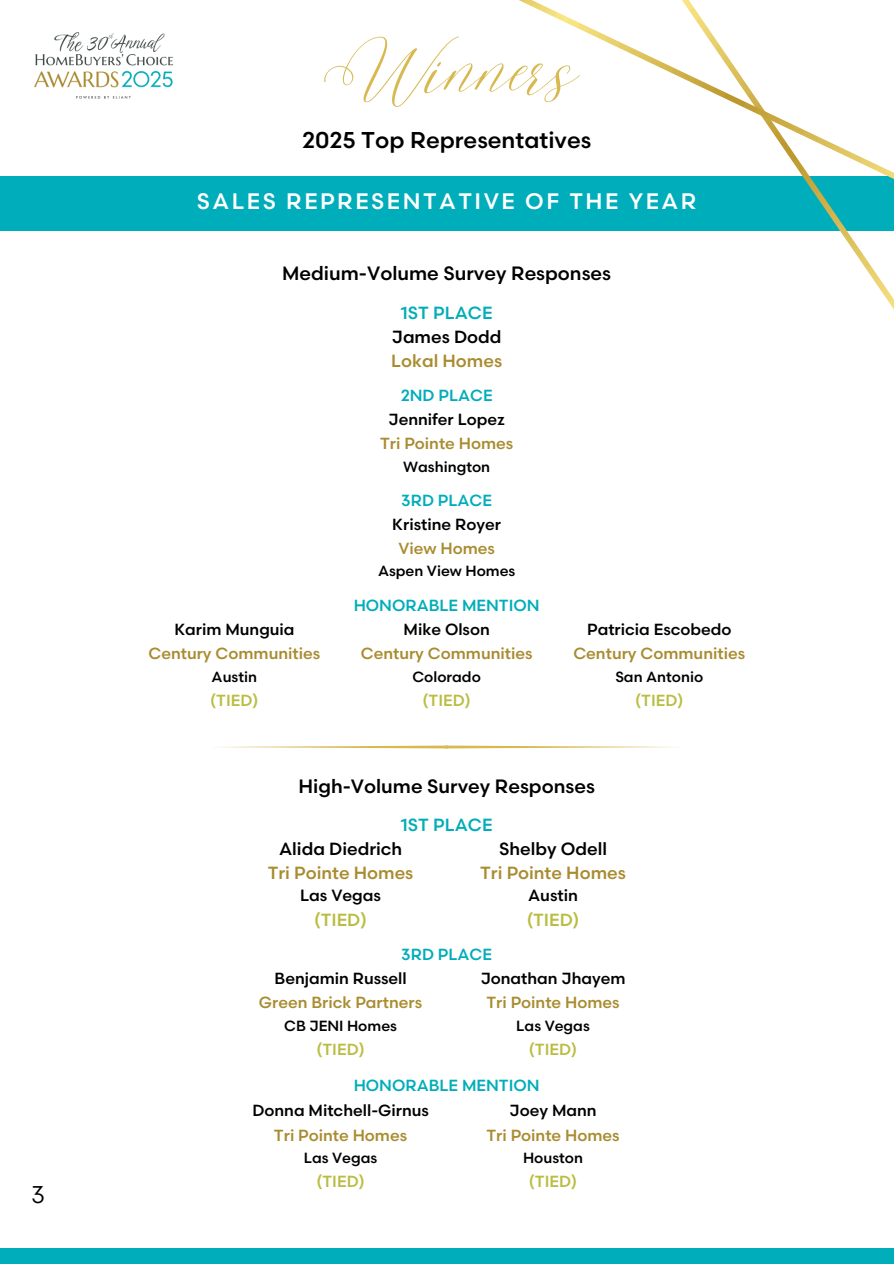
<style>
.page{position:relative;width:894px;height:1264px;background:#fff}
.page>*{position:absolute;margin:0;border:0;box-sizing:border-box;transform-origin:0 0}
.t1{font:54.15px "Malibu Ring";color:#d7b950}
.t2{font:24.15px "Scandia";color:#000}
.t3{font:500 22.8px "Scandia";color:#000}
.t4{font:500 22.35px "Scandia";letter-spacing:.11em;color:#fff}
.t5{font:500 19.35px "Scandia";color:#000}
.t6{font:500 17.55px "Scandia";color:#a98c30}
.t7{font:500 17.55px "Scandia";color:#000}
.t8{font:500 17.55px "Scandia";color:#00adba}
.t9{font:500 17.55px "Scandia";color:#babd42}
.t10{font:500 16.2px "Scandia";color:#000}
.t11{font:500 16.05px "Scandia";color:#a98c30}
.t12{font:500 16.05px "Scandia";color:#000}
.t13{font:500 16.05px "Scandia";color:#00adba}
.t14{font:500 16.05px "Scandia";color:#babd42}
.t15{font:500 14.7px "Scandia";color:#000}
</style>
<div class="page">
<img style="left:34px;top:32px;width:140px;height:67px">
<div style="left:0;top:176px;width:893px;height:54px;background:#00adba"></div>
<img style="left:414px;top:0;width:479px;height:258px">
<svg style="left:215px;top:745px;width:463px;height:3px"></svg>
<div style="left:0;top:1247px;width:893px;height:16px;background:#00adba"></div>
<p class="t2" style="left:31px;top:1180px;width:15px">3</p>
<p class="t1" style="left:320px;top:38px;width:255px">Winners</p>
<p class="t3" style="left:302px;top:127px;width:290px">2025 Top Representatives</p>
<p class="t4" style="left:197px;top:189px;width:501px">SALES REPRESENTATIVE OF THE YEAR</p>
<h1 class="t5" style="left:282px;top:263px;width:330px">Medium-Volume Survey Responses</h1>
<p class="t8" style="left:401px;top:303px;width:93px">1ST PLACE</p>
<p class="t7" style="left:392px;top:327px;width:111px">James Dodd</p>
<p class="t6" style="left:391px;top:351px;width:112px">Lokal Homes</p>
<h6 class="t13" style="left:400px;top:386px;width:93px">2ND PLACE</h6>
<p class="t12" style="left:388px;top:410px;width:118px">Jennifer Lopez</p>
<p class="t11" style="left:380px;top:434px;width:135px">Tri Pointe Homes</p>
<p class="t15" style="left:403px;top:458px;width:88px">Washington</p>
<h6 class="t13" style="left:401px;top:491px;width:92px">3RD PLACE</h6>
<h6 class="t12" style="left:392px;top:515px;width:110px">Kristine Royer</h6>
<h6 class="t11" style="left:398px;top:539px;width:98px">View Homes</h6>
<p class="t15" style="left:378px;top:563px;width:139px">Aspen View Homes</p>
<p class="t13" style="left:353px;top:596px;width:187px">HONORABLE MENTION</p>
<h4 class="t12" style="left:174px;top:620px;width:122px">Karim Munguia</h4>
<h5 class="t12" style="left:403px;top:620px;width:88px">Mike Olson</h5>
<h5 class="t12" style="left:587px;top:620px;width:146px">Patricia Escobedo</h5>
<h5 class="t11" style="left:360px;top:645px;width:173px">Century Communities</h5>
<h5 class="t15" style="left:412px;top:668px;width:70px">Colorado</h5>
<h5 class="t11" style="left:148px;top:645px;width:173px">Century Communities</h5>
<h4 class="t15" style="left:211px;top:668px;width:47px">Austin</h4>
<h4 class="t14" style="left:210px;top:691px;width:50px">(TIED)</h4>
<h6 class="t14" style="left:422px;top:691px;width:50px">(TIED)</h6>
<p class="t14" style="left:635px;top:691px;width:50px">(TIED)</p>
<p class="t11" style="left:573px;top:645px;width:173px">Century Communities</p>
<p class="t15" style="left:615px;top:668px;width:89px">San Antonio</p>
<h3 class="t5" style="left:298px;top:775px;width:298px">High-Volume Survey Responses</h3>
<h2 class="t8" style="left:401px;top:815px;width:93px">1ST PLACE</h2>
<h5 class="t7" style="left:279px;top:839px;width:125px">Alida Diedrich</h5>
<p class="t7" style="left:499px;top:839px;width:109px">Shelby Odell</p>
<p class="t6" style="left:267px;top:863px;width:147px">Tri Pointe Homes</p>
<p class="t10" style="left:300px;top:886px;width:83px">Las Vegas</p>
<h6 class="t6" style="left:480px;top:863px;width:147px">Tri Pointe Homes</h6>
<h6 class="t10" style="left:528px;top:886px;width:52px">Austin</h6>
<h6 class="t9" style="left:314px;top:910px;width:54px">(TIED)</h6>
<p class="t9" style="left:526px;top:910px;width:54px">(TIED)</p>
<h5 class="t13" style="left:401px;top:945px;width:92px">3RD PLACE</h5>
<h5 class="t12" style="left:274px;top:969px;width:133px">Benjamin Russell</h5>
<p class="t12" style="left:480px;top:969px;width:146px">Jonathan Jhayem</p>
<p class="t11" style="left:259px;top:993px;width:165px">Green Brick Partners</p>
<h6 class="t15" style="left:284px;top:1017px;width:114px">CB JENI Homes</h6>
<p class="t11" style="left:486px;top:993px;width:135px">Tri Pointe Homes</p>
<p class="t15" style="left:516px;top:1017px;width:75px">Las Vegas</p>
<p class="t14" style="left:316px;top:1040px;width:50px">(TIED)</p>
<p class="t14" style="left:529px;top:1040px;width:50px">(TIED)</p>
<h4 class="t13" style="left:353px;top:1076px;width:187px">HONORABLE MENTION</h4>
<h6 class="t12" style="left:252px;top:1101px;width:178px">Donna Mitchell-Girnus</h6>
<p class="t12" style="left:509px;top:1101px;width:89px">Joey Mann</p>
<h6 class="t11" style="left:274px;top:1126px;width:135px">Tri Pointe Homes</h6>
<p class="t15" style="left:304px;top:1149px;width:75px">Las Vegas</p>
<p class="t11" style="left:486px;top:1126px;width:135px">Tri Pointe Homes</p>
<p class="t15" style="left:523px;top:1149px;width:61px">Houston</p>
<p class="t14" style="left:316px;top:1172px;width:50px">(TIED)</p>
<p class="t14" style="left:529px;top:1172px;width:50px">(TIED)</p>
</div>
